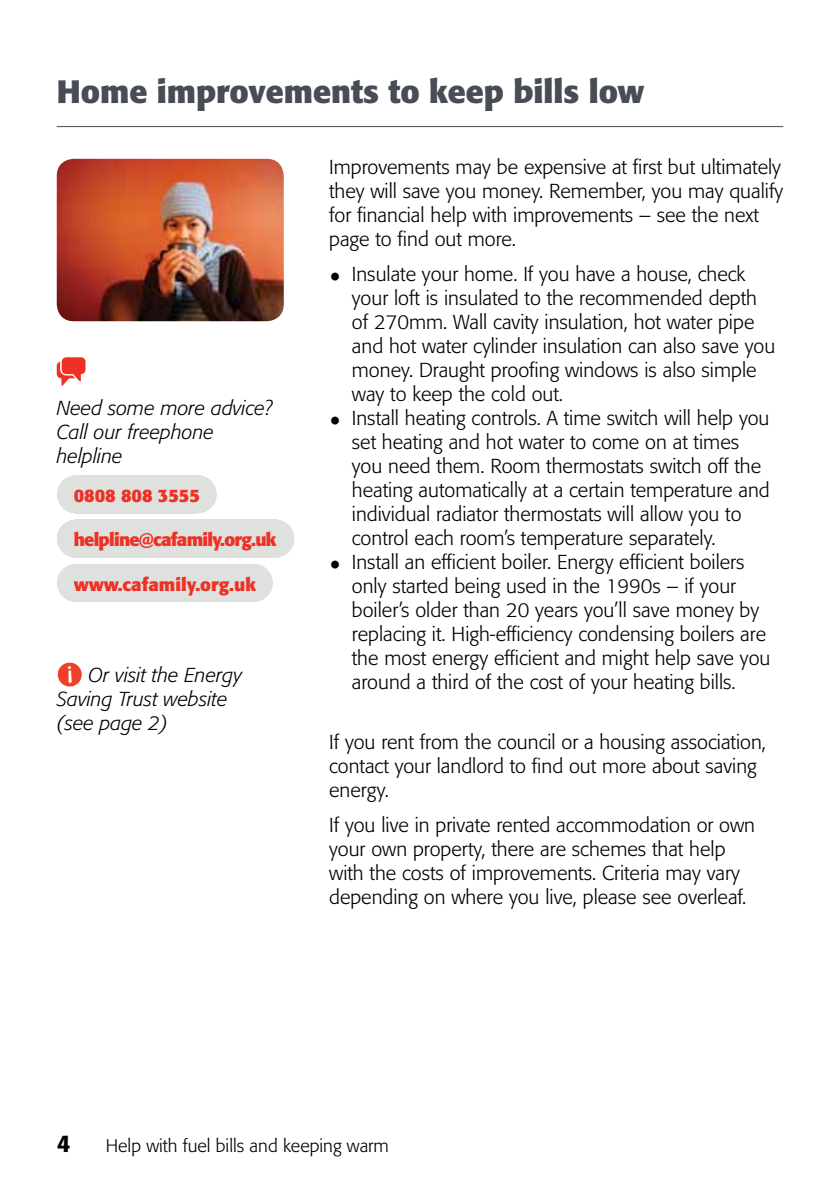
<style>
.page{position:relative;width:840px;height:1191px;background:#fff}
.page>*{position:absolute;margin:0;border:0;box-sizing:border-box;transform-origin:0 0}
.t1{font:700 32px "Formata BQ";color:#474c55}
.t2{font:500 24px "Formata BQ";color:#000}
.t3{font:300 20px/24px "Formata BQ";color:#000}
.t4{font:italic 300 20px/24px "Formata BQ";color:#000}
.t5{font:300 18px "Formata BQ";color:#000}
.t6{font:700 18px "Formata BQ";color:#ee3124}
.t7{font:700 18px "Formata BQ";letter-spacing:-.04em;color:#ee3124}
.s1{font-family:"Arial";font-weight:900;font-size:24px}
</style>
<div class="page">
<div style="left:76px;top:475px;width:122px;height:38px;background:#dfe1df"></div>
<div style="left:76px;top:519px;width:199px;height:38px;background:#dfe1df"></div>
<div style="left:76px;top:564px;width:178px;height:38px;background:#dfe1df"></div>
<svg style="left:57px;top:357px;width:28px;height:29px"></svg>
<svg style="left:57px;top:662px;width:26px;height:25px"></svg>
<hr style="left:57px;top:126px;width:725px;height:1px;background:#474c55">
<img style="left:57px;top:159px;width:226px;height:162px">
<h1 class="t1" style="left:57px;top:72px;width:588px">Home improvements to keep bills low</h1>
<p class="t4" style="left:57px;top:396px;width:217px">Need some more advice?<br>Call our freephone helpline</p>
<p class="t6" style="left:74px;top:484px;width:127px">0808 808 3555</p>
<p class="t7" style="left:74px;top:528px;width:204px">helpline@cafamily.org.uk</p>
<p class="t6" style="left:74px;top:573px;width:184px">www.cafamily.org.uk</p>
<p class="t4" style="left:57px;top:662px;width:187px;text-indent:32px">Or visit the Energy<br>Saving Trust website (see page 2)</p>
<p class="t3" style="left:329px;top:155px;width:455px">Improvements may be expensive at first but ultimately they will save you money. Remember, you may qualify for financial help with improvements – see the next page to find out more.</p>
<p class="t3" style="left:351px;top:262px;width:424px;text-indent:-23px"><span class="s1">•</span> Insulate your home. If you have a house, check your loft is insulated to the recommended depth of 270mm. Wall cavity insulation, hot water pipe and hot water cylinder insulation can also save you money. Draught proofing windows is also simple way to keep the cold out.</p>
<p class="t3" style="left:351px;top:406px;width:419px;text-indent:-23px"><span class="s1">•</span> Install heating controls. A time switch will help you set heating and hot water to come on at times you need them. Room thermostats switch off the heating automatically at a certain temperature and individual radiator thermostats will allow you to control each room’s temperature separately.</p>
<p class="t3" style="left:351px;top:550px;width:420px;text-indent:-23px"><span class="s1">•</span> Install an efficient boiler. Energy efficient boilers only started being used in the 1990s – if your boiler’s older than 20 years you’ll save money by replacing it. High-efficiency condensing boilers are the most energy efficient and might help save you around a third of the cost of your heating bills.</p>
<p class="t3" style="left:329px;top:730px;width:438px">If you rent from the council or a housing association, contact your landlord to find out more about saving energy.</p>
<p class="t3" style="left:329px;top:813px;width:427px">If you live in private rented accommodation or own your own property, there are schemes that help with the costs of improvements. Criteria may vary depending on where you live, please see overleaf.</p>
<p class="t2" style="left:57px;top:1129px;width:15px">4</p>
<p class="t5" style="left:106px;top:1135px;width:284px">Help with fuel bills and keeping warm</p>
</div>
